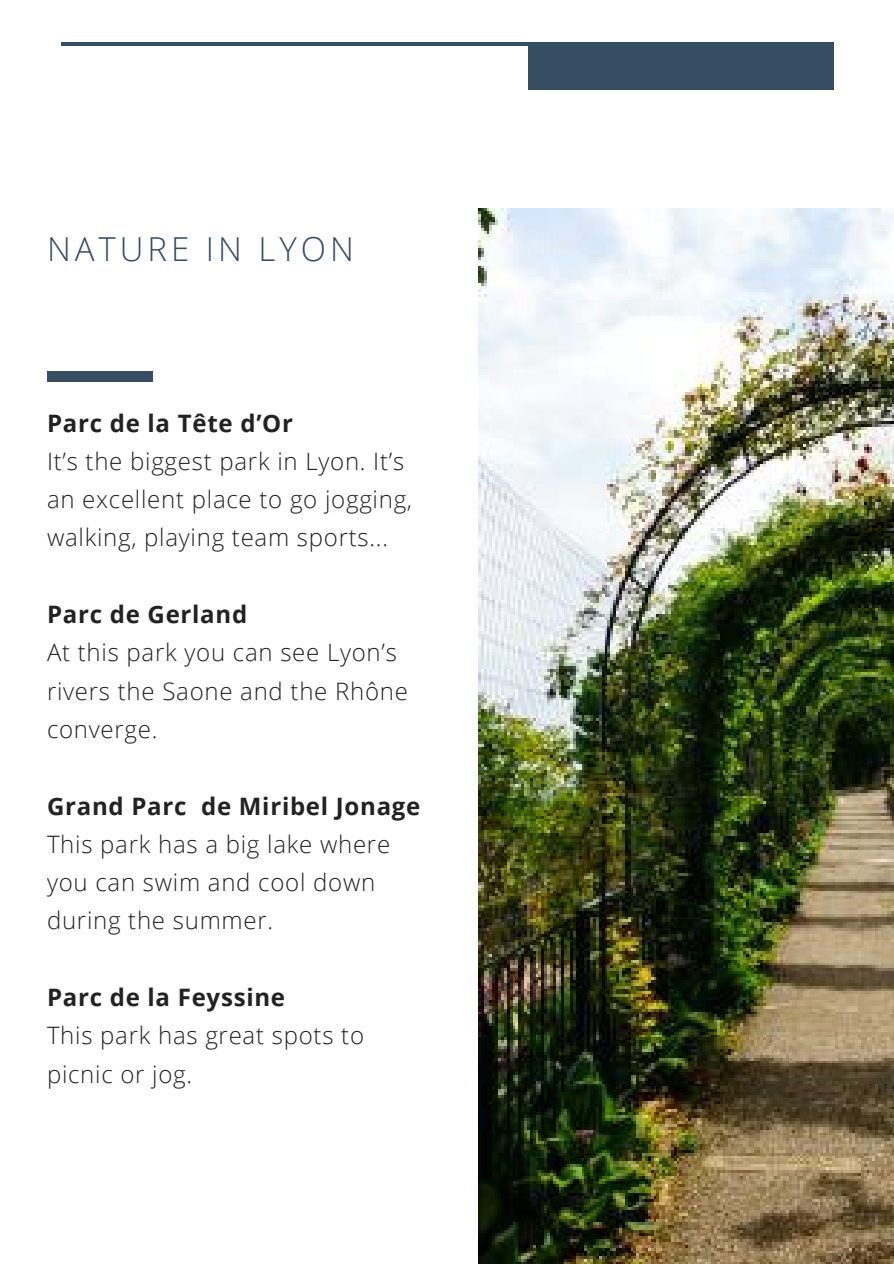
<style>
.page{position:relative;width:894px;height:1264px;background:#fff}
.page>*{position:absolute;margin:0;border:0;box-sizing:border-box;transform-origin:0 0}
.t1{font:300 33px "Open Sans";letter-spacing:.12em;color:#364d62}
.t2{font:300 24px/38.2px "Open Sans";letter-spacing:.03em;color:#222}
.t3{font:700 24px "Open Sans";letter-spacing:.03em;color:#222}
</style>
<div class="page">
<img style="left:478px;top:208px;width:415px;height:1055px">
<hr style="left:61px;top:42px;width:771px;height:4px;background:#364d62">
<div style="left:528px;top:42px;width:305px;height:47px;background:#364d62"></div>
<div style="left:47px;top:372px;width:106px;height:10px;background:#364d62"></div>
<h1 class="t1" style="left:47px;top:226px;width:308px">NATURE IN LYON</h1>
<p class="t3" style="left:47px;top:406px;width:247px">Parc de la Tête d’Or</p>
<p class="t2" style="left:47px;top:441px;width:366px">It’s the biggest park in Lyon. It’s an excellent place to go jogging, walking, playing team sports...</p>
<p class="t3" style="left:47px;top:597px;width:202px">Parc de Gerland</p>
<p class="t2" style="left:47px;top:633px;width:362px">At this park you can see Lyon’s rivers the Saone and the Rhône converge.</p>
<p class="t3" style="left:47px;top:788px;width:375px">Grand Parc de Miribel Jonage</p>
<p class="t2" style="left:47px;top:824px;width:344px">This park has a big lake where you can swim and cool down during the summer.</p>
<p class="t3" style="left:47px;top:980px;width:239px">Parc de la Feyssine</p>
<p class="t2" style="left:47px;top:1015px;width:318px">This park has great spots to picnic or jog.</p>
</div>
